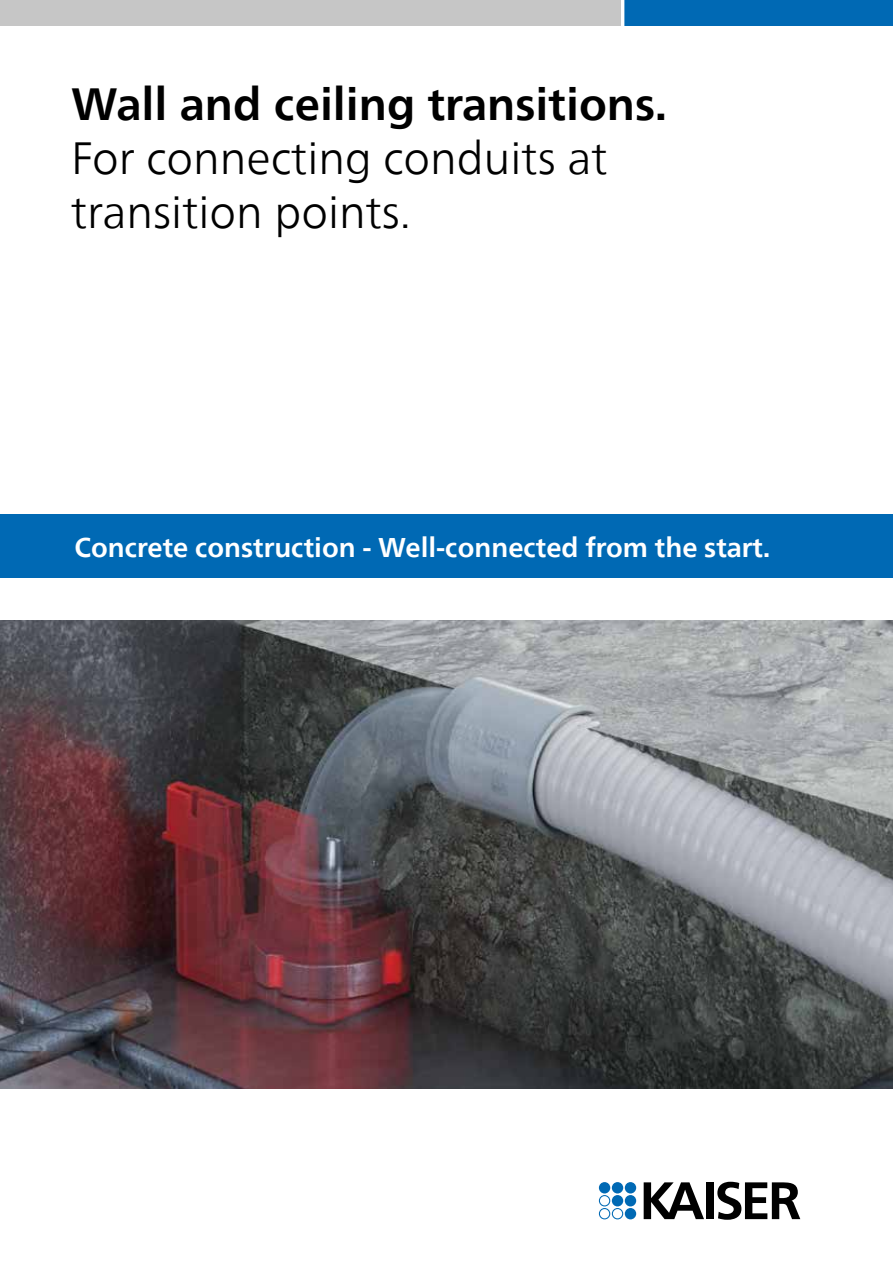
<style>
.page{position:relative;width:893px;height:1263px;background:#fff}
.page>*{position:absolute;margin:0;border:0;box-sizing:border-box;transform-origin:0 0}
.t1{font:300 45px/54px "Neue Frutiger World";color:#000}
.t2{font:700 45px "Neue Frutiger World";color:#000}
.t3{font:700 27px "Neue Frutiger World";color:#fff}
</style>
<div class="page">
<div style="left:625px;top:1195px;width:11px;height:11px;background:#0069b4;border-radius:50%"></div>
<div style="left:612px;top:1182px;width:11px;height:11px;background:#0069b4;border-radius:50%"></div>
<div style="left:625px;top:1182px;width:11px;height:11px;background:#0069b4;border-radius:50%"></div>
<div style="left:599px;top:1182px;width:11px;height:11px;background:#0069b4;border-radius:50%"></div>
<div style="left:625px;top:1208px;width:11px;height:11px;background:#0069b4;border-radius:50%"></div>
<svg style="left:599px;top:1195px;width:24px;height:24px"></svg>
<div style="left:706px;top:1182px;width:8px;height:37px;background:#000"></div>
<svg style="left:717px;top:1182px;width:83px;height:38px"></svg>
<svg style="left:644px;top:1182px;width:60px;height:37px"></svg>
<div style="left:0;top:514px;width:893px;height:64px;background:#0069b4"></div>
<div style="left:0;top:0;width:623px;height:26px;background:#c6c6c6"></div>
<div style="left:623px;top:0;width:270px;height:26px;background:#0069b4"></div>
<hr style="left:621px;top:0;width:3px;height:29px;background:#fff">
<img style="left:0;top:621px;width:893px;height:468px">
<h1 class="t2" style="left:71px;top:64px;width:597px">Wall and ceiling transitions.</h1>
<h1 class="t1" style="left:71px;top:131px;width:538px">For connecting conduits at transition points.</h1>
<p class="t3" style="left:74px;top:524px;width:697px">Concrete construction - Well-connected from the start.</p>
</div>
